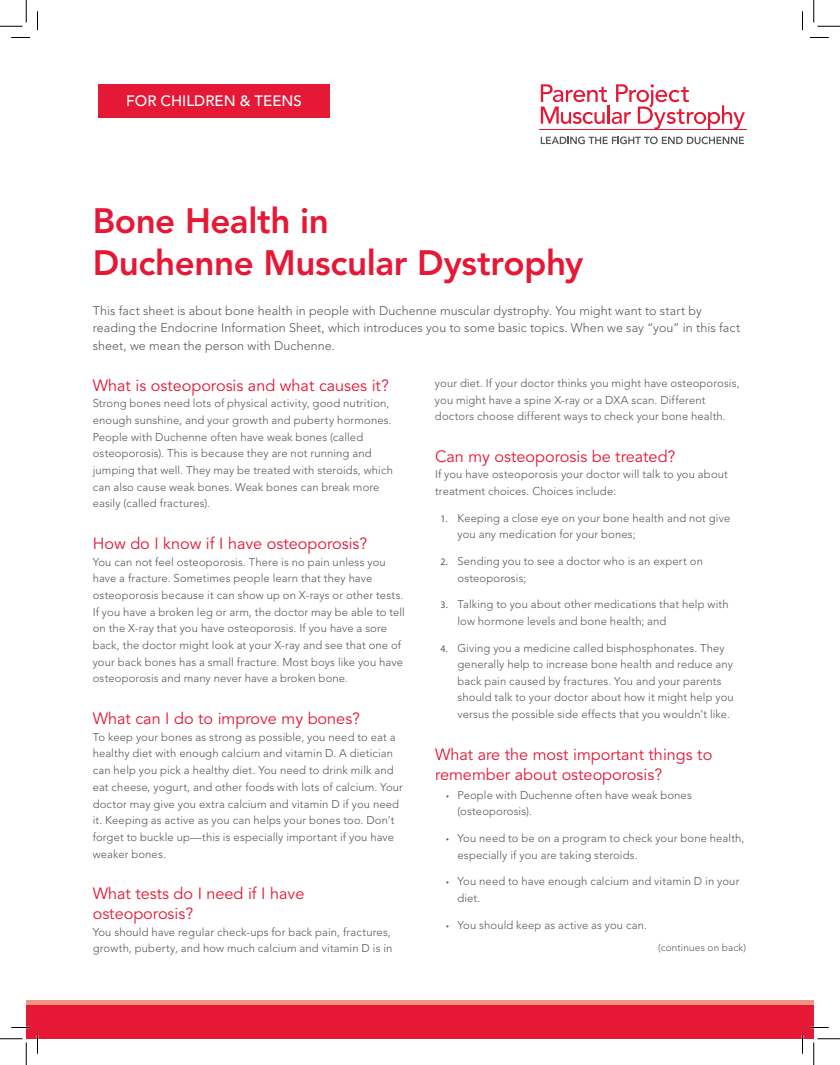
<style>
.page{position:relative;width:840px;height:1065px;background:#fff}
.page>*{position:absolute;margin:0;border:0;box-sizing:border-box;transform-origin:0 0}
.t1{font:800 35px/42px "Avenir LT Std";letter-spacing:-.01em;color:#e51836}
.t2{font:16.25px/19.9px "Avenir LT Std";color:#e51836}
.t3{font:500 15px "Avenir LT Std";color:#fff}
.t4{font:300 12.5px/17.5px "Avenir LT Std";letter-spacing:.005em;color:#57585a}
.t5{font:300 11.25px/16.6px "Avenir LT Std";letter-spacing:.01em;color:#57585a}
.t6{font:300 10px "Avenir LT Std";letter-spacing:.015em;color:#57585a}
.s1{font-family:"Myriad Pro";font-weight:400;font-size:10px}
</style>
<div class="page">
<div style="left:26px;top:1000px;width:788px;height:39px;background:#f19385"></div>
<div style="left:26px;top:1005px;width:788px;height:34px;background:#e51836"></div>
<svg style="left:541px;top:136px;width:203px;height:8px"></svg>
<hr style="left:539px;top:129px;width:207px;height:1px;background:#e51836">
<svg style="left:541px;top:84px;width:204px;height:45px"></svg>
<div style="left:98px;top:84px;width:232px;height:34px;background:#e51836"></div>
<svg style="left:11px;top:37px;width:19px;height:1px"></svg>
<svg style="left:810px;top:37px;width:19px;height:1px"></svg>
<svg style="left:11px;top:1027px;width:19px;height:1px"></svg>
<svg style="left:810px;top:1027px;width:19px;height:1px"></svg>
<svg style="left:37px;top:11px;width:1px;height:19px"></svg>
<svg style="left:37px;top:1035px;width:1px;height:19px"></svg>
<svg style="left:802px;top:11px;width:1px;height:19px"></svg>
<svg style="left:802px;top:1035px;width:1px;height:19px"></svg>
<svg style="left:0;top:0;width:27px;height:27px"></svg>
<svg style="left:0;top:1039px;width:27px;height:26px"></svg>
<svg style="left:814px;top:0;width:26px;height:27px"></svg>
<svg style="left:814px;top:1039px;width:26px;height:26px"></svg>
<h3 class="t3" style="left:126px;top:93px;width:177px">FOR CHILDREN &amp; TEENS</h3>
<h1 class="t1" style="left:93px;top:200px;width:492px">Bone Health in<br>Duchenne Muscular Dystrophy</h1>
<p class="t4" style="left:93px;top:302px;width:649px">This fact sheet is about bone health in people with Duchenne muscular dystrophy. You might want to start by reading the Endocrine Information Sheet, which introduces you to some basic topics. When we say “you” in this fact sheet, we mean the person with Duchenne.</p>
<h2 class="t2" style="left:93px;top:376px;width:298px">What is osteoporosis and what causes it?</h2>
<p class="t5" style="left:93px;top:395px;width:302px">Strong bones need lots of physical activity, good nutrition, enough sunshine, and your growth and puberty hormones.<br>People with Duchenne often have weak bones (called osteoporosis). This is because they are not running and jumping that well. They may be treated with steroids, which can also cause weak bones. Weak bones can break more easily (called fractures).</p>
<h2 class="t2" style="left:93px;top:534px;width:276px">How do I know if I have osteoporosis?</h2>
<p class="t5" style="left:93px;top:554px;width:314px">You can not feel osteoporosis. There is no pain unless you have a fracture. Sometimes people learn that they have osteoporosis because it can show up on X-rays or other tests.<br>If you have a broken leg or arm, the doctor may be able to tell on the X-ray that you have osteoporosis. If you have a sore back, the doctor might look at your X-ray and see that one of your back bones has a small fracture. Most boys like you have osteoporosis and many never have a broken bone.</p>
<h2 class="t2" style="left:93px;top:709px;width:269px">What can I do to improve my bones?</h2>
<p class="t5" style="left:93px;top:729px;width:312px">To keep your bones as strong as possible, you need to eat a healthy diet with enough calcium and vitamin D. A dietician can help you pick a healthy diet. You need to drink milk and eat cheese, yogurt, and other foods with lots of calcium. Your doctor may give you extra calcium and vitamin D if you need it. Keeping as active as you can helps your bones too. Don’t forget to buckle up—this is especially important if you have weaker bones.</p>
<h2 class="t2" style="left:93px;top:884px;width:213px">What tests do I need if I have osteoporosis?</h2>
<p class="t5" style="left:93px;top:924px;width:301px">You should have regular check-ups for back pain, fractures, growth, puberty, and how much calcium and vitamin D is in</p>
<p class="t5" style="left:435px;top:375px;width:306px">your diet. If your doctor thinks you might have osteoporosis, you might have a spine X-ray or a DXA scan. Different doctors choose different ways to check your bone health.</p>
<h2 class="t2" style="left:435px;top:447px;width:242px">Can my osteoporosis be treated?</h2>
<p class="t5" style="left:435px;top:466px;width:295px">If you have osteoporosis your doctor will talk to you about treatment choices. Choices include:</p>
<p class="t5" style="left:458px;top:510px;width:274px;text-indent:-17px"><span class="s1">1.</span> Keeping a close eye on your bone health and not give you any medication for your bones;</p>
<p class="t5" style="left:458px;top:553px;width:247px;text-indent:-17px"><span class="s1">2.</span> Sending you to see a doctor who is an expert on osteoporosis;</p>
<p class="t5" style="left:458px;top:596px;width:273px;text-indent:-17px"><span class="s1">3.</span> Talking to you about other medications that help with low hormone levels and bone health; and</p>
<p class="t5" style="left:458px;top:639px;width:278px;text-indent:-17px"><span class="s1">4.</span> Giving you a medicine called bisphosphonates. They generally help to increase bone health and reduce any back pain caused by fractures. You and your parents should talk to your doctor about how it might help you versus the possible side effects that you wouldn’t like.</p>
<h2 class="t2" style="left:435px;top:745px;width:279px">What are the most important things to remember about osteoporosis?</h2>
<p class="t5" style="left:458px;top:787px;width:236px;text-indent:-11px"><span class="s1">•</span> People with Duchenne often have weak bones (osteoporosis).</p>
<p class="t5" style="left:458px;top:830px;width:288px;text-indent:-11px"><span class="s1">•</span> You need to be on a program to check your bone health, especially if you are taking steroids.</p>
<p class="t5" style="left:458px;top:873px;width:283px;text-indent:-11px"><span class="s1">•</span> You need to have enough calcium and vitamin D in your diet.</p>
<p class="t5" style="left:446px;top:917px;width:202px"><span class="s1">•</span> You should keep as active as you can.</p>
<p class="t6" style="left:658px;top:941px;width:90px">(continues on back)</p>
</div>
